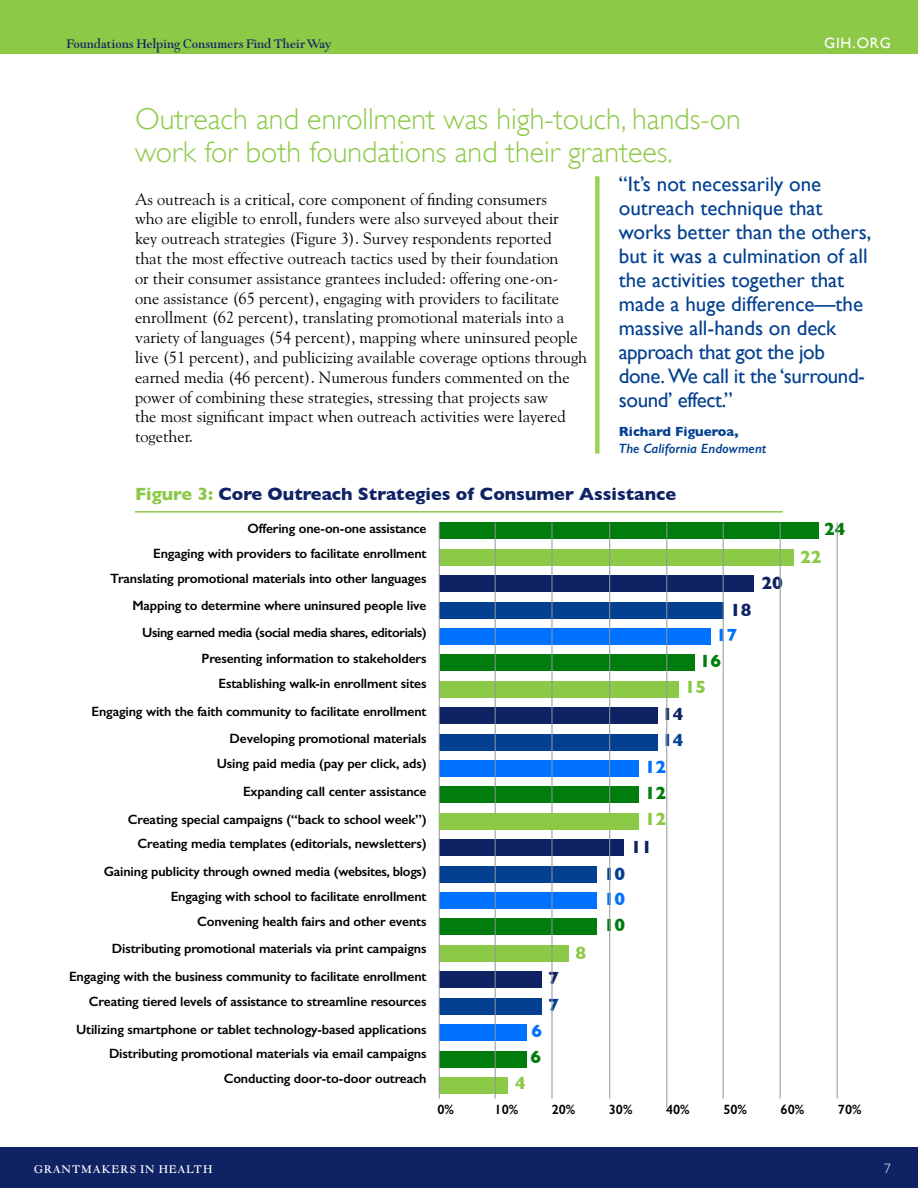
<style>
.page{position:relative;width:918px;height:1188px;background:#fff}
.page>*{position:absolute;margin:0;border:0;box-sizing:border-box;transform-origin:0 0}
.t1{font:300 30px/33px "Gill Sans";color:#8cc947}
.t2{font:21px/24px "Gill Sans";color:#034091}
.t3{font:700 18px "Gill Sans";color:#0f2264}
.t4{font:700 18px "Gill Sans";color:#007d0c}
.t5{font:700 18px "Gill Sans";color:#8cc947}
.t6{font:700 18px "Gill Sans";color:#0072ff}
.t7{font:700 18px "Gill Sans";color:#034091}
.t8{font:16.5px/19.8px "Goudy Old Style BT";color:#000}
.t9{font:15px "Goudy Modern";color:#0f2264}
.t10{font:15px "Gill Sans";letter-spacing:.06em;color:#fff}
.t11{font:600 13.5px/27.8px "Gill Sans";letter-spacing:-.01em;color:#000;text-align:right}
.t12{font:600 13.5px/27px "Gill Sans";letter-spacing:-.03em;color:#000;text-align:right}
.t13{font:italic 600 13.5px "Gill Sans";color:#034091}
.t14{font:13.5px "Goudy Modern";letter-spacing:.06em;color:#fff}
.t15{font:700 13.5px "Gill Sans";color:#034091}
.t16{font:300 13.5px "Gill Sans";color:#fff}
.s1{color:#8cc947}
</style>
<div class="page">
<div style="left:0;top:0;width:918px;height:54px;background:#8cc947"></div>
<div style="left:0;top:1148px;width:918px;height:40px;background:#0f2264"></div>
<div style="left:440px;top:840px;width:184px;height:16px;background:#0f2264"></div>
<div style="left:440px;top:866px;width:157px;height:16px;background:#034091"></div>
<div style="left:440px;top:892px;width:157px;height:17px;background:#0072ff"></div>
<div style="left:440px;top:919px;width:157px;height:16px;background:#007d0c"></div>
<div style="left:440px;top:945px;width:129px;height:16px;background:#8cc947"></div>
<div style="left:440px;top:972px;width:102px;height:16px;background:#0f2264"></div>
<div style="left:440px;top:998px;width:102px;height:16px;background:#034091"></div>
<div style="left:440px;top:1024px;width:87px;height:17px;background:#0072ff"></div>
<div style="left:440px;top:1051px;width:87px;height:16px;background:#007d0c"></div>
<div style="left:440px;top:1077px;width:68px;height:16px;background:#8cc947"></div>
<div style="left:440px;top:576px;width:314px;height:16px;background:#0f2264"></div>
<div style="left:440px;top:602px;width:284px;height:16px;background:#034091"></div>
<div style="left:440px;top:628px;width:271px;height:17px;background:#0072ff"></div>
<div style="left:440px;top:655px;width:254px;height:16px;background:#007d0c"></div>
<div style="left:440px;top:681px;width:239px;height:16px;background:#8cc947"></div>
<div style="left:440px;top:708px;width:218px;height:16px;background:#0f2264"></div>
<div style="left:440px;top:734px;width:218px;height:17px;background:#034091"></div>
<div style="left:440px;top:760px;width:199px;height:17px;background:#0072ff"></div>
<div style="left:440px;top:787px;width:199px;height:16px;background:#007d0c"></div>
<div style="left:440px;top:523px;width:379px;height:16px;background:#007d0c"></div>
<div style="left:440px;top:549px;width:354px;height:16px;background:#8cc947"></div>
<div style="left:595px;top:176px;width:5px;height:278px;background:#9dd354"></div>
<hr style="left:439px;top:523px;width:1px;height:576px;background:#939598">
<hr style="left:495px;top:523px;width:1px;height:576px;background:#939598">
<hr style="left:552px;top:523px;width:1px;height:576px;background:#939598">
<hr style="left:609px;top:523px;width:1px;height:576px;background:#939598">
<hr style="left:667px;top:523px;width:1px;height:585px;background:#939598">
<hr style="left:723px;top:523px;width:1px;height:576px;background:#939598">
<hr style="left:780px;top:523px;width:1px;height:576px;background:#939598">
<hr style="left:837px;top:523px;width:1px;height:576px;background:#939598">
<div style="left:440px;top:813px;width:199px;height:16px;background:#8cc947"></div>
<hr style="left:135px;top:511px;width:648px;height:2px;background:#8cc947">
<p class="t9" style="left:66px;top:36px;width:267px">Foundations Helping Consumers Find Their Way</p>
<p class="t10" style="left:824px;top:34px;width:68px">GIH.ORG</p>
<h1 class="t1" style="left:135px;top:102px;width:607px">Outreach and enrollment was high-touch, hands-on work for both foundations and their grantees.</h1>
<p class="t8" style="left:135px;top:189px;width:454px">As outreach is a critical, core component of finding consumers<br>who are eligible to enroll, funders were also surveyed about their<br>key outreach strategies (Figure 3). Survey respondents reported<br>that the most effective outreach tactics used by their foundation<br>or their consumer assistance grantees included: offering one-on-<br>one assistance (65 percent), engaging with providers to facilitate enrollment (62 percent), translating promotional materials into a variety of languages (54 percent), mapping where uninsured people live (51 percent), and publicizing available coverage options through earned media (46 percent). Numerous funders commented on the power of combining these strategies, stressing that projects saw<br>the most significant impact when outreach activities were layered together.</p>
<p class="t2" style="left:619px;top:171px;width:254px">“It’s not necessarily one outreach technique that works better than the others, but it was a culmination of all the activities together that made a huge difference—the massive all-hands on deck approach that got the job done. We call it the ‘surround&shy;sound’ effect.”</p>
<p class="t15" style="left:619px;top:421px;width:121px">Richard Figueroa,</p>
<p class="t13" style="left:619px;top:440px;width:149px">The California Endowment</p>
<h3 class="t3" style="left:135px;top:480px;width:543px"><span class="s1">Figure 3:</span> Core Outreach Strategies of Consumer Assistance</h3>
<p class="t11" style="left:110px;top:516px;width:318px;line-height:24.8px">Offering one-on-one assistance<br>Engaging with providers to facilitate enrollment<br>Translating promotional materials into other languages</p>
<p class="t12" style="left:132px;top:592px;width:296px">Mapping to determine where uninsured people live<br>Using earned media (social media shares, editorials)</p>
<p class="t11" style="left:202px;top:646px;width:226px;line-height:24.8px">Presenting information to stakeholders<br>Establishing walk-in enrollment sites</p>
<p class="t11" style="left:91px;top:697px;width:337px">Engaging with the faith community to facilitate enrollment<br>Developing promotional materials</p>
<p class="t11" style="left:128px;top:749px;width:300px">Using paid media (pay per click, ads)<br>Expanding call center assistance<br>Creating special campaigns (“back to school week”)</p>
<p class="t11" style="left:104px;top:830px;width:324px">Creating media templates (editorials, newsletters)<br>Gaining publicity through owned media (websites, blogs)</p>
<p class="t11" style="left:171px;top:884px;width:257px;line-height:24.8px">Engaging with school to facilitate enrollment<br>Convening health fairs and other events</p>
<p class="t11" style="left:69px;top:935px;width:359px">Distributing promotional materials via print campaigns<br>Engaging with the business community to facilitate enrollment</p>
<p class="t11" style="left:76px;top:987px;width:352px">Creating tiered levels of assistance to streamline resources<br>Utilizing smartphone or tablet technology-based applications</p>
<p class="t11" style="left:109px;top:1041px;width:319px;line-height:24.8px">Distributing promotional materials via email campaigns<br>Conducting door-to-door outreach</p>
<h3 class="t3" style="left:549px;top:964px;width:12px">7</h3>
<h3 class="t7" style="left:549px;top:991px;width:12px">7</h3>
<h3 class="t6" style="left:532px;top:1016px;width:12px">6</h3>
<h3 class="t4" style="left:531px;top:1042px;width:12px">6</h3>
<h3 class="t5" style="left:515px;top:1069px;width:12px">4</h3>
<h3 class="t5" style="left:576px;top:938px;width:12px">8</h3>
<h3 class="t7" style="left:604px;top:859px;width:23px">10</h3>
<h3 class="t6" style="left:604px;top:884px;width:23px">10</h3>
<h3 class="t4" style="left:604px;top:911px;width:23px">10</h3>
<h3 class="t3" style="left:730px;top:596px;width:23px">18</h3>
<h3 class="t6" style="left:716px;top:620px;width:23px">17</h3>
<h3 class="t4" style="left:700px;top:647px;width:23px">16</h3>
<h3 class="t5" style="left:685px;top:673px;width:23px">15</h3>
<h3 class="t3" style="left:662px;top:700px;width:23px">14</h3>
<h3 class="t7" style="left:662px;top:726px;width:23px">14</h3>
<h3 class="t6" style="left:645px;top:752px;width:23px">12</h3>
<h3 class="t4" style="left:645px;top:779px;width:23px">12</h3>
<h3 class="t5" style="left:645px;top:805px;width:23px">12</h3>
<h3 class="t3" style="left:631px;top:833px;width:23px">11</h3>
<h3 class="t3" style="left:761px;top:569px;width:23px">20</h3>
<h3 class="t4" style="left:824px;top:515px;width:23px">24</h3>
<h3 class="t5" style="left:800px;top:542px;width:23px">22</h3>
<p class="t11" style="left:437px;top:1096px;width:18px">0%</p>
<p class="t11" style="left:495px;top:1096px;width:25px">10%</p>
<p class="t11" style="left:552px;top:1096px;width:25px">20%</p>
<p class="t11" style="left:609px;top:1096px;width:25px">30%</p>
<p class="t11" style="left:666px;top:1096px;width:25px">40%</p>
<p class="t11" style="left:723px;top:1096px;width:25px">50%</p>
<p class="t11" style="left:781px;top:1096px;width:25px">60%</p>
<p class="t11" style="left:838px;top:1096px;width:25px">70%</p>
<p class="t14" style="left:34px;top:1162px;width:180px">GRANTMAKERS IN HEALTH</p>
<p class="t16" style="left:884px;top:1161px;width:8px">7</p>
</div>
